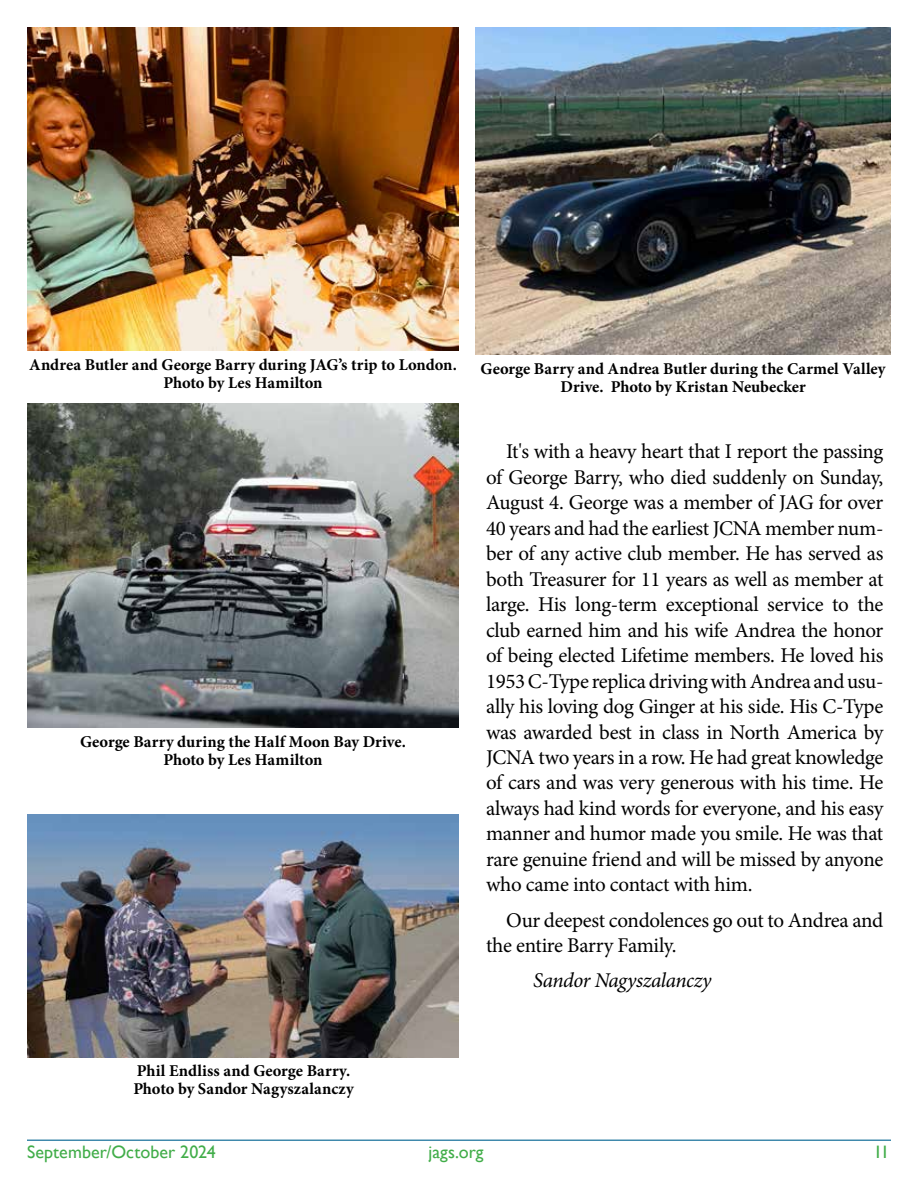
<style>
.page{position:relative;width:918px;height:1188px;background:#fff}
.page>*{position:absolute;margin:0;border:0;box-sizing:border-box;transform-origin:0 0}
.t1{font:21px/25.5px "Minion Pro";letter-spacing:-.015em;color:#000;text-align:justify}
.t2{font:italic 21px "Minion Pro";letter-spacing:-.02em;color:#000}
.t3{font:18px "Gill Sans";letter-spacing:.005em;color:#41ad49}
.t4{font:700 16.5px/18px "Minion Pro";color:#000;text-align:center}
</style>
<div class="page">
<hr style="left:27px;top:1140px;width:864px;height:1px;background:#006391">
<img style="left:27px;top:814px;width:432px;height:243px">
<img style="left:27px;top:404px;width:432px;height:324px">
<img style="left:475px;top:27px;width:416px;height:328px">
<img style="left:27px;top:27px;width:432px;height:324px">
<p class="t4" style="left:29px;top:355px;width:429px">Andrea Butler and George Barry during JAG’s trip to London.<br>Photo by Les Hamilton</p>
<p class="t4" style="left:80px;top:732px;width:327px">George Barry during the Half Moon Bay Drive.<br>Photo by Les Hamilton</p>
<p class="t4" style="left:481px;top:359px;width:406px">George Barry and Andrea Butler during the Carmel Valley<br>Drive. Photo by Kristan Neubecker</p>
<p class="t1" style="left:486px;top:439px;width:399px;text-indent:20px">It's with a heavy heart that I report the passing of George Barry, who died suddenly on Sunday, August 4. George was a member of JAG for over 40 years and had the earliest JCNA member num&shy;ber of any active club member. He has served as both Treasurer for 11 years as well as member at large. His long-term exceptional service to the club earned him and his wife Andrea the honor of being elected Lifetime members. He loved his 1953 C-Type replica driving with Andrea and usu&shy;ally his loving dog Ginger at his side. His C-Type was awarded best in class in North America by JCNA two years in a row. He had great knowledge of cars and was very generous with his time. He always had kind words for everyone, and his easy manner and humor made you smile. He was that rare genuine friend and will be missed by anyone who came into contact with him.</p>
<p class="t1" style="left:486px;top:907px;width:399px;text-indent:20px">Our deepest condolences go out to Andrea and the entire Barry Family.</p>
<p class="t2" style="left:533px;top:966px;width:180px">Sandor Nagyszalanczy</p>
<p class="t4" style="left:133px;top:1062px;width:222px;text-align:left">Phil Endliss and George Barry.<br>Photo by Sandor Nagyszalanczy</p>
<p class="t3" style="left:27px;top:1141px;width:190px">September/October 2024</p>
<p class="t3" style="left:428px;top:1141px;width:57px">jags.org</p>
<p class="t3" style="left:874px;top:1141px;width:17px">11</p>
</div>
